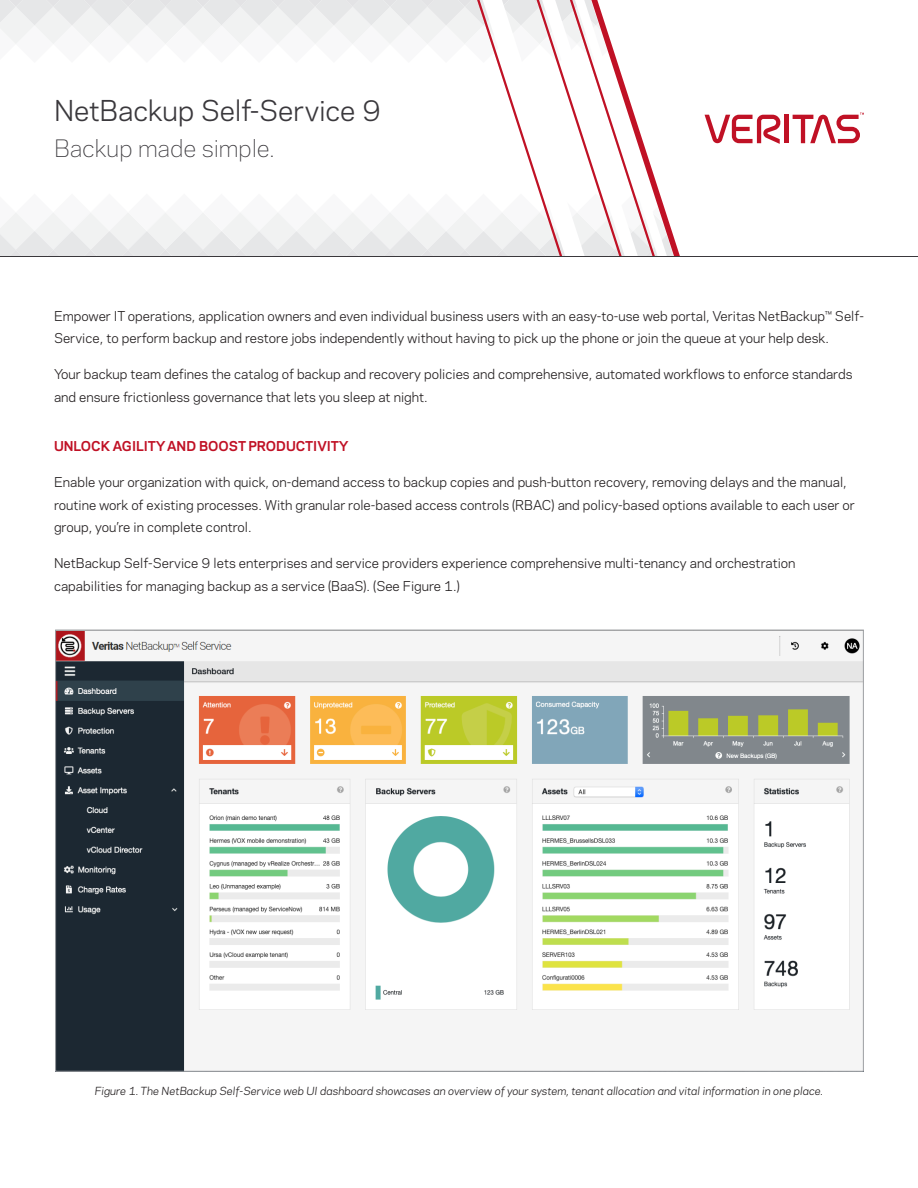
<style>
.page{position:relative;width:918px;height:1188px;background:#fff}
.page>*{position:absolute;margin:0;border:0;box-sizing:border-box;transform-origin:0 0}
.t1{font:27px "Polaris";letter-spacing:-.005em;color:#3a383c}
.t2{font:300 22.5px "Polaris";letter-spacing:-.005em;color:#3a383c}
.Body_Copy{font:12.75px/22.5px "Polaris";color:#231f20}
.Paragraph_Title{font:700 12.75px "Polaris";color:#c01125}
.t3{font:italic 10.5px "Polaris";color:#231f20}
</style>
<div class="page">
<svg style="left:0;top:0;width:477px;height:256px"></svg>
<svg style="left:477px;top:0;width:387px;height:256px"></svg>
<hr style="left:785px;top:115px;width:4px;height:28px;background:#c01125">
<svg style="left:705px;top:115px;width:76px;height:29px"></svg>
<svg style="left:793px;top:113px;width:71px;height:30px"></svg>
<hr style="left:0;top:256px;width:918px;height:1px;background:#3a383c">
<img style="left:57px;top:632px;width:805px;height:438px">
<h1 class="t1" style="left:54px;top:90px;width:329px">NetBackup Self-Service 9</h1>
<h2 class="t2" style="left:54px;top:132px;width:222px">Backup made simple.</h2>
<p class="Body_Copy" style="left:54px;top:304px;width:811px">Empower IT operations, application owners and even individual business users with an easy-to-use web portal, Veritas NetBackup™ Self-<br>Service, to perform backup and restore jobs independently without having to pick up the phone or join the queue at your help desk.</p>
<p class="Body_Copy" style="left:54px;top:362px;width:800px">Your backup team defines the catalog of backup and recovery policies and comprehensive, automated workflows to enforce standards and ensure frictionless governance that lets you sleep at night.</p>
<p class="Paragraph_Title" style="left:54px;top:437px;width:296px">UNLOCK AGILITY AND BOOST PRODUCTIVITY</p>
<p class="Body_Copy" style="left:54px;top:470px;width:802px">Enable your organization with quick, on-demand access to backup copies and push-button recovery, removing delays and the manual, routine work of existing processes. With granular role-based access controls (RBAC) and policy-based options available to each user or group, you’re in complete control.</p>
<p class="Body_Copy" style="left:54px;top:551px;width:743px">NetBackup Self-Service 9 lets enterprises and service providers experience comprehensive multi-tenancy and orchestration capabilities for managing backup as a service (BaaS). (See Figure 1.)</p>
<p class="t3" style="left:95px;top:1083px;width:730px">Figure 1. The NetBackup Self-Service web UI dashboard showcases an overview of your system, tenant allocation and vital information in one place.</p>
</div>
